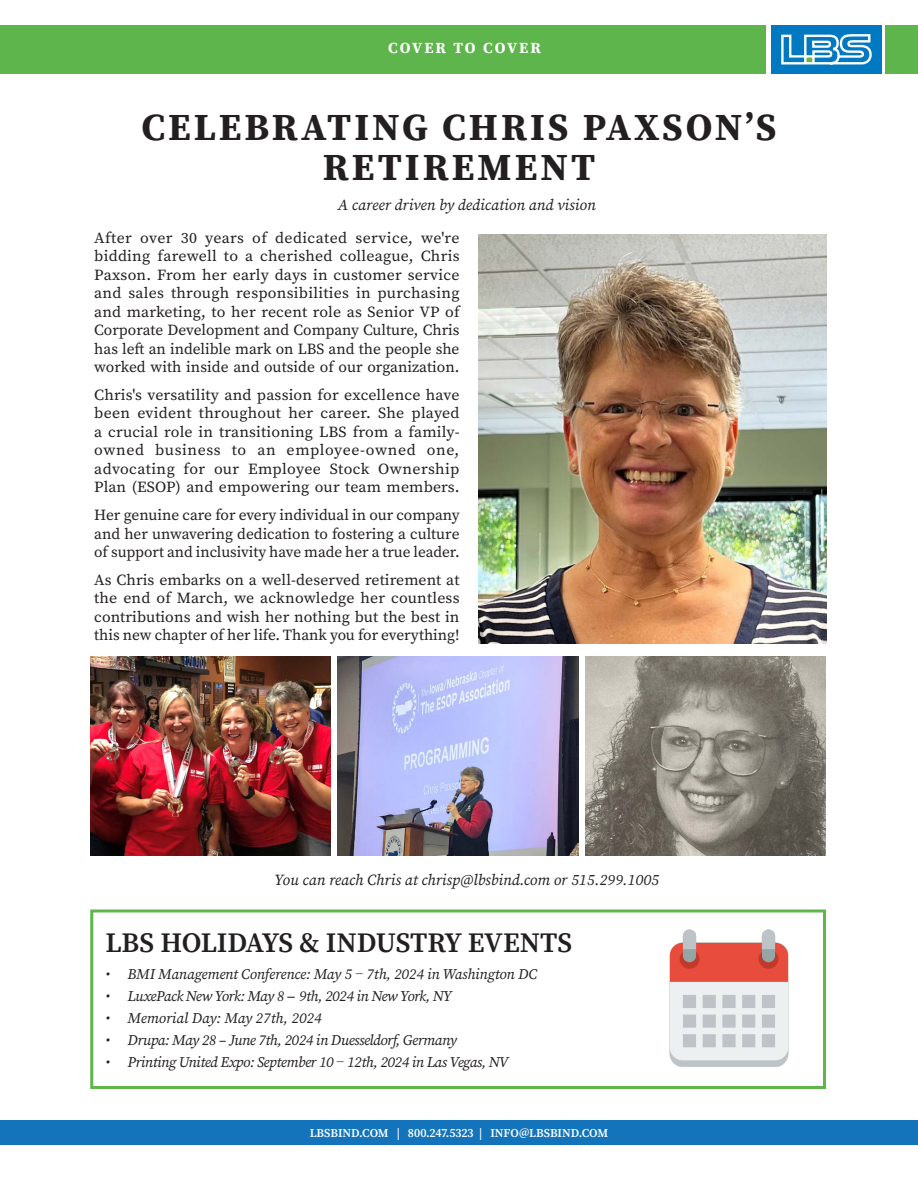
<style>
.page{position:relative;width:918px;height:1188px;background:#fff}
.page>*{position:absolute;margin:0;border:0;box-sizing:border-box;transform-origin:0 0}
.Headline_-_32pt_Bold{font:700 38.1px/39.6px "Source Serif Pro";letter-spacing:.08em;color:#231f20;text-align:center}
.Section_Header_-_14pt_Align_Left{font:600 28.05px "Source Serif Pro";letter-spacing:-.015em;color:#231f20}
.Body_Text__-_Justified{font:15.45px/18.5px "Source Serif Pro";color:#231f20;text-align:justify}
.Title_Pull_Text_-_Centered{font:italic 15.45px "Source Serif Variable";color:#231f20}
.Title_Pull_Text{font:15.45px "Source Serif Variable";letter-spacing:.125em;color:#fff}
.t1{font:italic 14.7px "Source Serif Variable";letter-spacing:-.03em;color:#231f20}
.t2{font:italic 14.7px "Source Serif Variable";letter-spacing:-.01em;color:#231f20}
.t3{font:italic 14.7px "Source Serif Variable";color:#231f20}
.Body_Text_-_No_Drop_Cap{font:600 12px "Source Serif Pro";letter-spacing:-.01em;color:#fff}
.s1{font-family:"Open Sans";font-weight:300;font-style:normal}
.s2{font-family:"Frutiger LT Std";font-weight:300;font-style:normal}
</style>
<div class="page">
<div style="left:0;top:1120px;width:918px;height:25px;background:#1374bb"></div>
<div style="left:0;top:25px;width:766px;height:48px;background:#5eb54b"></div>
<div style="left:90px;top:909px;width:736px;height:180px;border:3px solid #5eb54b"></div>
<img style="left:478px;top:235px;width:348px;height:408px">
<img style="left:90px;top:656px;width:241px;height:200px">
<img style="left:338px;top:656px;width:240px;height:200px">
<img style="left:585px;top:656px;width:241px;height:200px">
<img style="left:669px;top:929px;width:120px;height:138px">
<div style="left:771px;top:25px;width:110px;height:48px;background:#0079c2"></div>
<svg style="left:781px;top:34px;width:91px;height:31px"></svg>
<div style="left:886px;top:25px;width:32px;height:48px;background:#5eb54b"></div>
<p class="Title_Pull_Text" style="left:388px;top:37px;width:154px">COVER TO COVER</p>
<p class="Headline_-_32pt_Bold" style="left:141px;top:107px;width:637px">CELEBRATING CHRIS PAXSON’S<br>RETIREMENT</p>
<p class="Title_Pull_Text_-_Centered" style="left:338px;top:194px;width:259px">A career driven by dedication and vision</p>
<p class="Body_Text__-_Justified" style="left:94px;top:228px;width:367px">After over 30 years of dedicated service, we're bidding farewell to a cherished colleague, Chris Paxson. From her early days in customer service and sales through responsibilities in purchasing and marketing, to her recent role as Senior VP of Corporate Development and Company Culture, Chris has left an indelible mark on LBS and the people she worked with inside and outside of our organization.</p>
<p class="Body_Text__-_Justified" style="left:94px;top:386px;width:367px">Chris's versatility and passion for excellence have been evident throughout her career. She played a crucial role in transitioning LBS from a family&shy;owned business to an employee-owned one, advocating for our Employee Stock Ownership Plan (ESOP) and empowering our team members.</p>
<p class="Body_Text__-_Justified" style="left:94px;top:506px;width:367px">Her genuine care for every individual in our company and her unwavering dedication to fostering a culture of support and inclusivity have made her a true leader.</p>
<p class="Body_Text__-_Justified" style="left:94px;top:571px;width:367px">As Chris embarks on a well-deserved retirement at the end of March, we acknowledge her countless contributions and wish her nothing but the best in this new chapter of her life. Thank you for everything!</p>
<p class="Title_Pull_Text_-_Centered" style="left:275px;top:869px;width:386px">You can reach Chris at chrisp@lbsbind.com or 515.299.1005</p>
<p class="Section_Header_-_14pt_Align_Left" style="left:105px;top:924px;width:468px">LBS HOLIDAYS &amp; INDUSTRY EVENTS</p>
<p class="t2" style="left:105px;top:964px;width:433px">• BMI Management Conference: May 5 <span class="s1">−</span> 7th, 2024 in Washington DC</p>
<p class="t1" style="left:105px;top:986px;width:347px">• LuxePack New York: May 8 <span class="s2">−</span> 9th, 2024 in New York, NY</p>
<p class="t3" style="left:105px;top:1008px;width:218px">• Memorial Day: May 27th, 2024</p>
<p class="t1" style="left:105px;top:1030px;width:353px">• Drupa: May 28 – June 7th, 2024 in Duesseldorf, Germany</p>
<p class="t1" style="left:105px;top:1052px;width:404px">• Printing United Expo: September 10 <span class="s1">−</span> 12th, 2024 in Las Vegas, NV</p>
<p class="Body_Text_-_No_Drop_Cap" style="left:310px;top:1125px;width:300px">LBSBIND.COM | 800.247.5323 | INFO@LBSBIND.COM</p>
</div>
